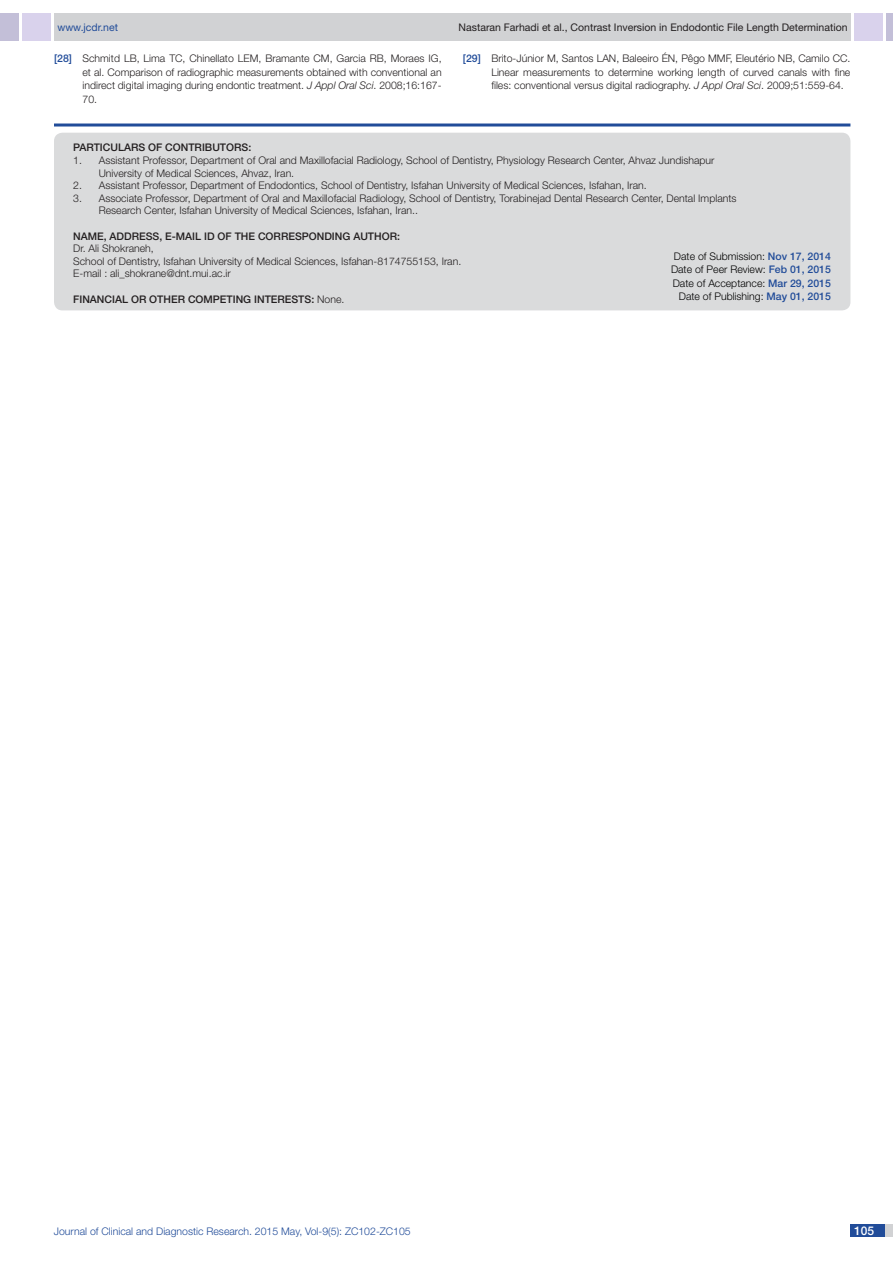
<style>
.page{position:relative;width:893px;height:1263px;background:#fff}
.page>*{position:absolute;margin:0;border:0;box-sizing:border-box;transform-origin:0 0}
.t1{font:500 12px "Helvetica Neue";color:#fff}
.con_particulars{font:300 10.5px/13.5px "Helvetica Neue";color:#231f20}
.t2{font:300 10.5px "Helvetica Neue";color:#000}
.con_particulars-2{font:500 10.5px "Helvetica Neue";color:#231f20}
.t3{font:10.5px "Helvetica Neue";color:#231f20}
.t4{font:300 10.5px "Helvetica Neue";color:#214c99}
.t5{font:10.5px "Helvetica Neue";color:#214c99}
.s1{font-weight:500;color:#214c99}
.s2{font-style:italic}
.s3{font-weight:500}
</style>
<div class="page">
<div style="left:54px;top:13px;width:796px;height:28px;background:#d1d2d4"></div>
<div style="left:0;top:13px;width:19px;height:28px;background:#c3bfd8"></div>
<div style="left:22px;top:13px;width:29px;height:28px;background:#d9d2ec"></div>
<div style="left:886px;top:13px;width:7px;height:28px;background:#c3bfd8"></div>
<div style="left:854px;top:13px;width:29px;height:28px;background:#d9d2ec"></div>
<div style="left:850px;top:1224px;width:43px;height:13px;background:#d1d2d4"></div>
<div style="left:850px;top:1224px;width:35px;height:13px;background:#214c99"></div>
<hr style="left:54px;top:123px;width:796px;height:3px;background:#214c99">
<div style="left:54px;top:133px;width:796px;height:177px;background:#dadbdc;border-radius:9px"></div>
<p class="t5" style="left:57px;top:21px;width:62px">www.jcdr.net</p>
<p class="t3" style="left:459px;top:21px;width:390px">Nastaran Farhadi et al., Contrast Inversion in Endodontic File Length Determination</p>
<p class="con_particulars" style="left:82px;top:52px;width:361px;text-align:justify;text-indent:-28px"><span class="s1">[28]</span> Schmitd LB, Lima TC, Chinellato LEM, Bramante CM, Garcia RB, Moraes IG, et al. Comparison of radiographic measurements obtained with conventional an indirect digital imaging during endontic treatment. <span class="s2">J Appl Oral Sci</span>. 2008;16:167- 70.</p>
<p class="con_particulars" style="left:491px;top:52px;width:361px;text-align:justify;text-indent:-28px"><span class="s1">[29]</span> Brito-Júnior M, Santos LAN, Baleeiro ÉN, Pêgo MMF, Eleutério NB, Camilo CC.<br>Linear measurements to determine working length of curved canals with fine files: conventional versus digital radiography. <span class="s2">J Appl Oral Sci</span>. 2009;51:559-64.</p>
<p class="con_particulars-2" style="left:73px;top:141px;width:13px">PARTI</p>
<p class="con_particulars-2" style="left:103px;top:141px;width:23px">CULAR</p>
<p class="con_particulars-2" style="left:138px;top:141px;width:90px">S OF CONTRI BUTOR</p>
<p class="con_particulars-2" style="left:242px;top:141px;width:11px">S:</p>
<p class="con_particulars" style="left:99px;top:154px;width:617px;line-height:12.6px;text-indent:-25px">1. Assistant Professor, Department of Oral and Maxillofacial Radiology, School of Dentistry, Physiology Research Center, Ahvaz Jundishapur<br>University of Medical Sciences, Ahvaz, Iran.</p>
<p class="con_particulars" style="left:73px;top:178px;width:575px">2. Assistant Professor, Department of Endodontics, School of Dentistry, Isfahan University of Medical Sciences, Isfahan, Iran.</p>
<p class="con_particulars" style="left:99px;top:191px;width:639px;line-height:12.6px;text-indent:-25px">3. Associate Professor, Department of Oral and Maxillofacial Radiology, School of Dentistry, Torabinejad Dental Research Center, Dental Implants<br>Research Center, Isfahan University of Medical Sciences, Isfahan, Iran..</p>
<p class="con_particulars-2" style="left:73px;top:230px;width:119px">NAME, ADDRESS, E-MAIL</p>
<p class="con_particulars-2" style="left:204px;top:230px;width:39px">ID OF THE</p>
<p class="con_particulars-2" style="left:258px;top:230px;width:16px">CORRE</p>
<p class="con_particulars-2" style="left:295px;top:230px;width:82px">SPONDING AUTHOR</p>
<p class="con_particulars-2" style="left:397px;top:230px;width:4px">:</p>
<p class="con_particulars" style="left:73px;top:241px;width:82px">Dr. Ali Shokraneh,</p>
<p class="con_particulars" style="left:73px;top:254px;width:390px">School of Dentistry, Isfahan University of Medical Sciences, Isfahan-8174755153, Iran.</p>
<p class="con_particulars" style="left:73px;top:267px;width:159px">E-mail : ali_shokrane@dnt.mui.ac.ir</p>
<p class="con_particulars-2" style="left:73px;top:293px;width:85px">Financial OR OTHER</p>
<p class="con_particulars-2" style="left:188px;top:293px;width:85px">COMPETI NG INTERE</p>
<p class="con_particulars" style="left:291px;top:292px;width:54px"><span class="s3">STS:</span> None.</p>
<p class="t2" style="left:674px;top:249px;width:158px">Date of Submission: <span class="s1">Nov 17, 2014</span></p>
<p class="t2" style="left:671px;top:263px;width:161px">Date of Peer Review: <span class="s1">Feb 01, 2015</span></p>
<p class="t2" style="left:673px;top:276px;width:160px">Date of Acceptance: <span class="s1">Mar 29, 2015</span></p>
<p class="t2" style="left:679px;top:290px;width:154px">Date of Publishing: <span class="s1">May 01, 2015</span></p>
<p class="t4" style="left:54px;top:1225px;width:358px">Journal of Clinical and Diagnostic Research. 2015 May, Vol-9(5): ZC102-ZC105</p>
<p class="t1" style="left:854px;top:1223px;width:22px">105</p>
</div>
